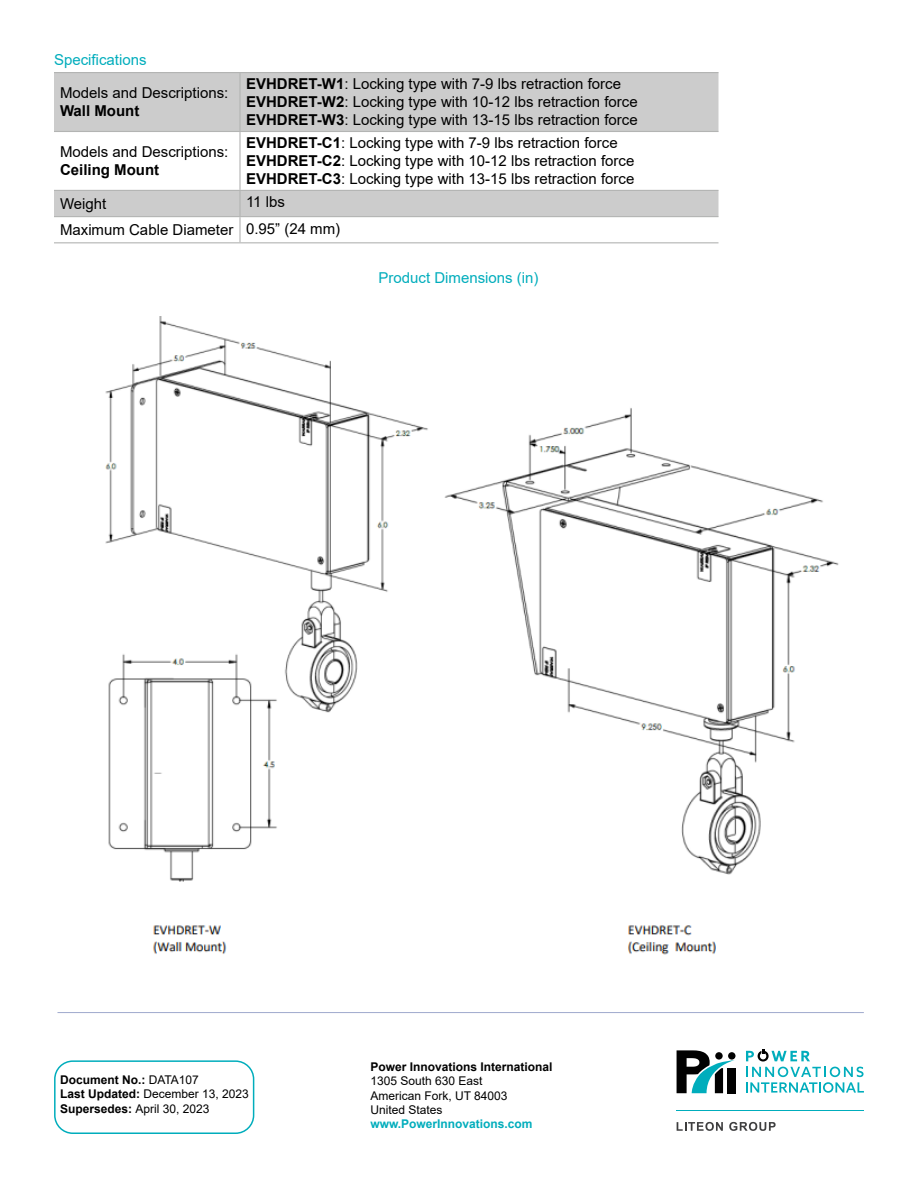
<style>
.page{position:relative;width:918px;height:1188px;background:#fff}
.page>*{position:absolute;margin:0;border:0;box-sizing:border-box;transform-origin:0 0}
.t1{font:15px "Arial";color:#000}
.t2{font:15px "Arial";color:#00adbc}
.t3{font:700 15px "Arial";color:#000}
.t4{font:12px/14.4px "Arial";color:#000}
.t5{font:700 12px "Arial";color:#000}
.s1{font-weight:700}
.s2{font-weight:400}
.s3{font-weight:700;color:#00adbc}
</style>
<div class="page">
<hr style="left:57px;top:1012px;width:807px;height:1px;background:#253f8e">
<svg style="left:54px;top:73px;width:664px;height:143px;fill:#ccc"></svg>
<hr style="left:54px;top:72px;width:186px;height:1px;background:#b3b4b3">
<hr style="left:240px;top:72px;width:478px;height:1px;background:#b3b4b3">
<hr style="left:239px;top:73px;width:2px;height:58px;background:#b3b4b3">
<hr style="left:54px;top:131px;width:186px;height:1px;background:#b3b4b3">
<hr style="left:240px;top:131px;width:478px;height:1px;background:#b3b4b3">
<hr style="left:239px;top:132px;width:2px;height:58px;background:#b3b4b3">
<hr style="left:54px;top:190px;width:186px;height:1px;background:#b3b4b3">
<hr style="left:240px;top:190px;width:478px;height:1px;background:#b3b4b3">
<hr style="left:239px;top:191px;width:2px;height:25px;background:#b3b4b3">
<hr style="left:54px;top:216px;width:186px;height:1px;background:#b3b4b3">
<hr style="left:240px;top:216px;width:478px;height:1px;background:#b3b4b3">
<hr style="left:239px;top:217px;width:2px;height:25px;background:#b3b4b3">
<hr style="left:54px;top:242px;width:186px;height:1px;background:#b3b4b3">
<hr style="left:240px;top:242px;width:478px;height:1px;background:#b3b4b3">
<hr style="left:677px;top:1110px;width:187px;height:1px;background:#00adbc">
<svg style="left:677px;top:1122px;width:46px;height:9px"></svg>
<svg style="left:729px;top:1122px;width:47px;height:9px"></svg>
<div style="left:728px;top:1068px;width:8px;height:25px;background:#010101"></div>
<svg style="left:677px;top:1050px;width:57px;height:43px"></svg>
<svg style="left:746px;top:1050px;width:118px;height:43px"></svg>
<div style="left:54px;top:1060px;width:200px;height:74px;border:2px solid #00adbc;border-radius:18px"></div>
<img style="left:105px;top:316px;width:734px;height:639px">
<p class="t2" style="left:54px;top:49px;width:94px">Specifications</p>
<p class="t1" style="left:60px;top:83px;width:170px">Models and Descriptions:</p>
<p class="t3" style="left:60px;top:101px;width:81px">Wall Mount</p>
<p class="t1" style="left:60px;top:142px;width:170px">Models and Descriptions:</p>
<p class="t3" style="left:60px;top:160px;width:101px">Ceiling Mount</p>
<p class="t1" style="left:246px;top:74px;width:377px"><span class="s1">EVHDRET-W1</span>: Locking type with 7-9 lbs retraction force</p>
<p class="t1" style="left:246px;top:92px;width:393px"><span class="s1">EVHDRET-W2</span>: Locking type with 10-12 lbs retraction force</p>
<p class="t1" style="left:246px;top:110px;width:393px"><span class="s1">EVHDRET-W3</span>: Locking type with 13-15 lbs retraction force</p>
<p class="t1" style="left:246px;top:133px;width:373px"><span class="s1">EVHDRET-C1</span>: Locking type with 7-9 lbs retraction force</p>
<p class="t1" style="left:246px;top:151px;width:390px"><span class="s1">EVHDRET-C2</span>: Locking type with 10-12 lbs retraction force</p>
<p class="t1" style="left:246px;top:169px;width:390px"><span class="s1">EVHDRET-C3</span>: Locking type with 13-15 lbs retraction force</p>
<p class="t1" style="left:60px;top:193px;width:48px">Weight</p>
<p class="t1" style="left:246px;top:192px;width:40px">11 lbs</p>
<p class="t1" style="left:60px;top:220px;width:175px">Maximum Cable Diameter</p>
<p class="t1" style="left:246px;top:218px;width:96px">0.95” (24 mm)</p>
<p class="t2" style="left:378px;top:268px;width:162px">Product Dimensions (in)</p>
<p class="t5" style="left:60px;top:1071px;width:140px">Document No.: <span class="s2">DATA107</span></p>
<p class="t4" style="left:60px;top:1087px;width:190px"><span class="s1">Last Updated:</span> December 13, 2023</p>
<p class="t4" style="left:60px;top:1101px;width:151px"><span class="s1">Supersedes:</span> April 30, 2023</p>
<p class="t4" style="left:370px;top:1059px;width:184px"><span class="s1">Power Innovations International<br></span>1305 South 630 East<br>American Fork, UT 84003<br>United States <span class="s3">www.PowerInnovations.com</span></p>
</div>
